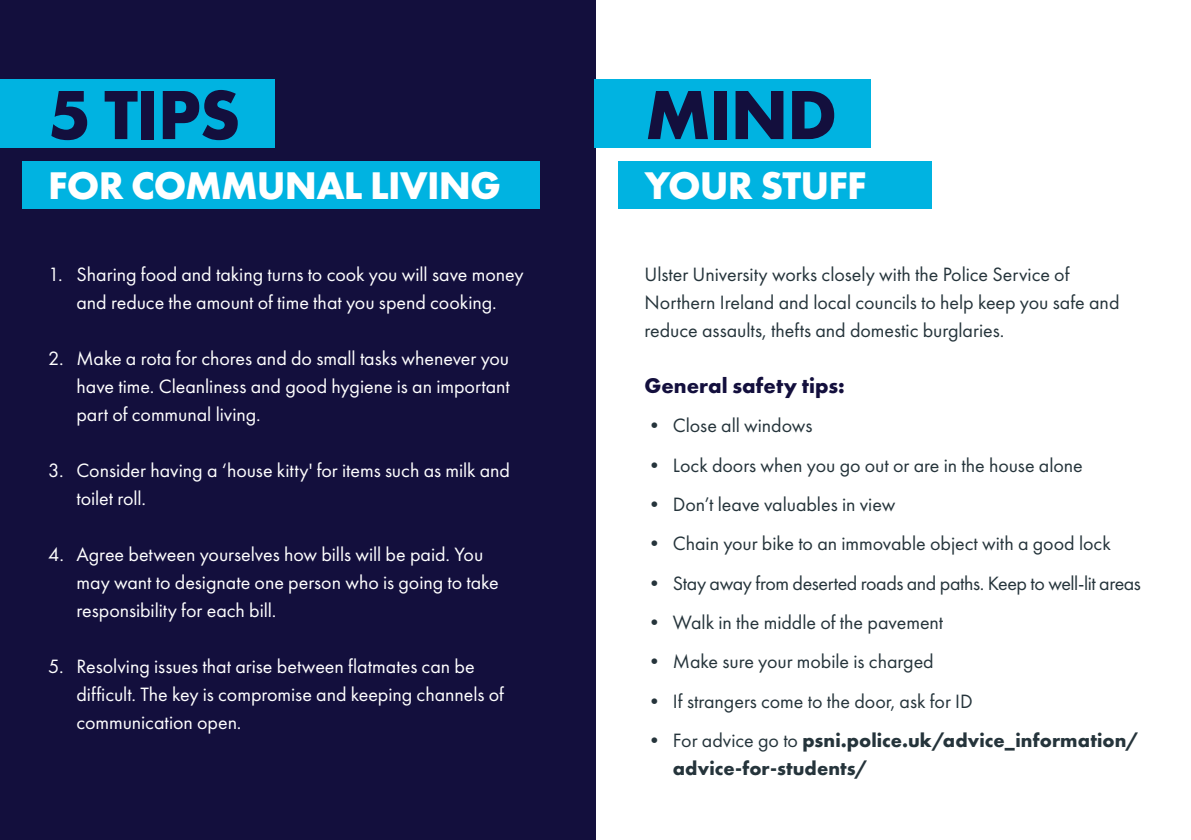
<style>
.page{position:relative;width:1191px;height:840px;background:#fff}
.page>*{position:absolute;margin:0;border:0;box-sizing:border-box;transform-origin:0 0}
.t1{font:700 72px "Futura PT";letter-spacing:-.02em;color:#130f3d}
.t2{font:700 40px "Futura PT";letter-spacing:-.02em;color:#fff}
.t3{font:700 22px "Futura PT";color:#130f3d}
.t4{font:20px/28px "Futura PT";letter-spacing:-.005em;color:#fff}
.t5{font:20px/28px "Futura PT";letter-spacing:-.005em;color:#25343b}
.t6{font:700 20px/28px "Futura PT";letter-spacing:.005em;color:#25343b}
.s1{font-weight:400}
</style>
<div class="page">
<div style="left:0;top:0;width:595px;height:839px;background:#130f3d"></div>
<div style="left:22px;top:161px;width:517px;height:48px;background:#00b3e1"></div>
<div style="left:619px;top:161px;width:313px;height:48px;background:#00b3e1"></div>
<div style="left:0;top:79px;width:274px;height:68px;background:#00b3e1"></div>
<div style="left:594px;top:79px;width:276px;height:68px;background:#00b3e1"></div>
<h1 class="t1" style="left:48px;top:68px;width:194px">5 TIPS</h1>
<h2 class="t2" style="left:48px;top:160px;width:454px">FOR COMMUNAL LIVING</h2>
<p class="t4" style="left:48px;top:260px;width:477px;text-align:center">1. Sharing food and taking turns to cook you will save money and reduce the amount of time that you spend cooking.</p>
<p class="t4" style="left:76px;top:344px;width:435px;text-align:justify;text-indent:-28px">2. Make a rota for chores and do small tasks whenever you have time. Cleanliness and good hygiene is an important part of communal living.</p>
<p class="t4" style="left:76px;top:456px;width:435px;text-indent:-28px">3. Consider having a ‘house kitty' for items such as milk and toilet roll.</p>
<p class="t4" style="left:76px;top:540px;width:424px;text-indent:-28px">4. Agree between yourselves how bills will be paid. You may want to designate one person who is going to take responsibility for each bill.</p>
<p class="t4" style="left:76px;top:652px;width:429px;text-indent:-28px">5. Resolving issues that arise between flatmates can be difficult. The key is compromise and keeping channels of communication open.</p>
<h1 class="t1" style="left:645px;top:68px;width:194px">MIND</h1>
<h2 class="t2" style="left:645px;top:160px;width:223px">YOUR STUFF</h2>
<p class="t5" style="left:644px;top:260px;width:476px">Ulster University works closely with the Police Service of<br>Northern Ireland and local councils to help keep you safe and reduce assaults, thefts and domestic burglaries.</p>
<p class="t3" style="left:644px;top:371px;width:202px">General safety tips:</p>
<p class="t5" style="left:644px;top:411px;width:169px">• Close all windows</p>
<p class="t5" style="left:644px;top:450px;width:440px">• Lock doors when you go out or are in the house alone</p>
<p class="t5" style="left:644px;top:490px;width:252px">• Don’t leave valuables in view</p>
<p class="t5" style="left:644px;top:529px;width:468px">• Chain your bike to an immovable object with a good lock</p>
<p class="t5" style="left:644px;top:568px;width:498px">• Stay away from deserted roads and paths. Keep to well-lit areas</p>
<p class="t5" style="left:644px;top:608px;width:300px">• Walk in the middle of the pavement</p>
<p class="t5" style="left:644px;top:647px;width:291px">• Make sure your mobile is charged</p>
<p class="t5" style="left:644px;top:686px;width:330px">• If strangers come to the door, ask for ID</p>
<p class="t6" style="left:673px;top:725px;width:468px;text-indent:-28px"><span class="s1">• For advice go to</span> psni.police.uk/advice_information/ advice-for-students/</p>
</div>
